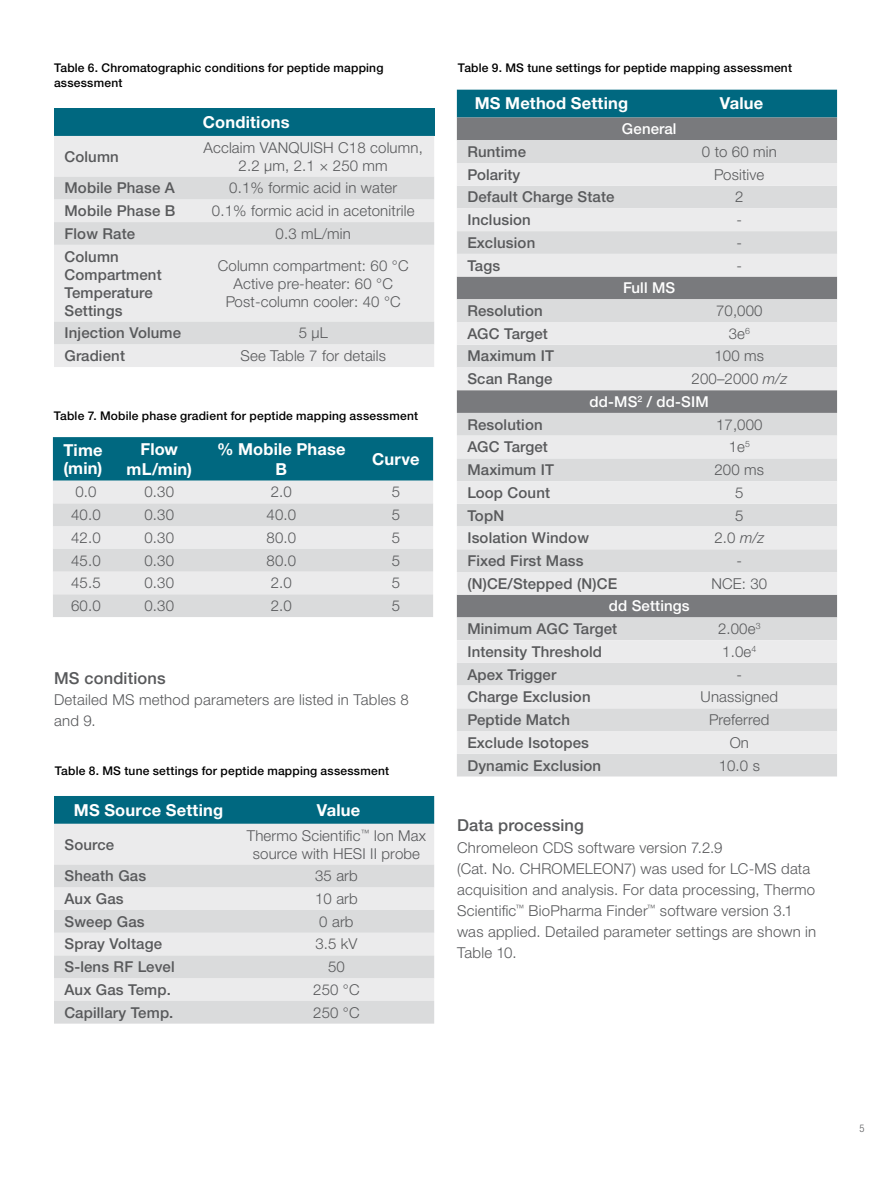
<style>
.page{position:relative;width:893px;height:1187px;background:#fff}
.page>*{position:absolute;margin:0;border:0;box-sizing:border-box;transform-origin:0 0}
.t1{font:700 16.5px/19.8px "Helvetica Neue LTW1 G";letter-spacing:.01em;color:#fff;text-align:center}
.t2{font:500 16.5px "Helvetica Neue LTW1 G";letter-spacing:.01em;color:#58595b}
.t3{font:300 15px/21px "Helvetica Neue LTW1 G";letter-spacing:.01em;color:#58595b;text-align:center}
.t4{font:500 15px/18px "Helvetica Neue LTW1 G";letter-spacing:.01em;color:#58595b}
.t5{font:500 15px/22.6px "Helvetica Neue LTW1 G";letter-spacing:.01em;color:#fff}
.t6{font:500 12px/15.8px "Helvetica Neue LTW1 G";letter-spacing:.02em;color:#000}
.t7{font:300 condensed 10.5px "Helvetica Neue LTW1 G";color:#58595b}
.s1{font-weight:300;color:#58595b}
.s2{font-weight:300;font-style:italic;color:#58595b}
.s3{font-style:italic}
</style>
<div class="page">
<div style="left:53px;top:437px;width:380px;height:43px;background:#006880"></div>
<div style="left:53px;top:480px;width:380px;height:23px;background:#ebebec"></div>
<svg style="left:53px;top:503px;width:380px;height:114px;background:#e0e1e2"></svg>
<div style="left:54px;top:108px;width:380px;height:28px;background:#006880"></div>
<div style="left:54px;top:136px;width:380px;height:231px;background:#ebebec"></div>
<svg style="left:54px;top:177px;width:380px;height:167px;background:#e4e4e5"></svg>
<div style="left:54px;top:796px;width:380px;height:27px;background:#006880"></div>
<div style="left:54px;top:823px;width:380px;height:41px;background:#ebebec"></div>
<svg style="left:54px;top:864px;width:380px;height:159px;background:#e1e2e3"></svg>
<div style="left:457px;top:90px;width:380px;height:27px;background:#006880"></div>
<div style="left:457px;top:117px;width:380px;height:23px;background:#797a7d"></div>
<div style="left:457px;top:140px;width:380px;height:636px;background:#dadbdc"></div>
<svg style="left:457px;top:163px;width:380px;height:590px;background:#d7d7d8"></svg>
<p class="t6" style="left:54px;top:59px;width:331px">Table 6. Chromatographic conditions for peptide mapping assessment</p>
<p class="t1" style="left:203px;top:112px;width:88px">Conditions</p>
<p class="t4" style="left:64px;top:147px;width:56px">Column</p>
<p class="t3" style="left:204px;top:138px;width:221px;line-height:18px">Acclaim VANQUISH C18 column,<br>2.2 μm, 2.1 × 250 mm</p>
<p class="t4" style="left:64px;top:179px;width:112px">Mobile Phase A</p>
<p class="t3" style="left:229px;top:177px;width:169px">0.1% formic acid in water</p>
<p class="t4" style="left:64px;top:202px;width:112px">Mobile Phase B</p>
<p class="t3" style="left:212px;top:200px;width:204px">0.1% formic acid in acetonitrile</p>
<p class="t4" style="left:64px;top:224px;width:72px">Flow Rate</p>
<p class="t3" style="left:276px;top:223px;width:77px">0.3 mL/min</p>
<p class="t4" style="left:64px;top:247px;width:99px">Column<br>Compartment<br>Temperature<br>Settings</p>
<p class="t3" style="left:218px;top:256px;width:192px;line-height:18px">Column compartment: 60 °C<br>Active pre-heater: 60 °C<br>Post-column cooler: 40 °C</p>
<p class="t4" style="left:65px;top:324px;width:118px">Injection Volume</p>
<p class="t3" style="left:299px;top:322px;width:31px">5 µL</p>
<p class="t4" style="left:65px;top:347px;width:62px">Gradient</p>
<p class="t3" style="left:240px;top:345px;width:147px">See Table 7 for details</p>
<p class="t6" style="left:54px;top:407px;width:366px">Table 7. Mobile phase gradient for peptide mapping assessment</p>
<p class="t1" style="left:63px;top:441px;width:41px;line-height:18px;text-align:left">Time (min)</p>
<p class="t1" style="left:127px;top:439px;width:67px">Flow mL/min)</p>
<p class="t1" style="left:217px;top:439px;width:130px">% Mobile Phase<br>B</p>
<p class="t1" style="left:372px;top:449px;width:49px">Curve</p>
<p class="t3" style="left:75px;top:481px;width:23px">0.0</p>
<p class="t3" style="left:144px;top:481px;width:31px">0.30</p>
<p class="t3" style="left:271px;top:481px;width:23px">2.0</p>
<p class="t3" style="left:392px;top:481px;width:10px">5</p>
<p class="t3" style="left:71px;top:504px;width:31px">40.0</p>
<p class="t3" style="left:144px;top:504px;width:31px">0.30</p>
<p class="t3" style="left:267px;top:504px;width:31px">40.0</p>
<p class="t3" style="left:392px;top:504px;width:10px">5</p>
<p class="t3" style="left:71px;top:527px;width:31px">42.0</p>
<p class="t3" style="left:144px;top:527px;width:31px">0.30</p>
<p class="t3" style="left:267px;top:527px;width:31px">80.0</p>
<p class="t3" style="left:392px;top:527px;width:10px">5</p>
<p class="t3" style="left:71px;top:549px;width:31px">45.0</p>
<p class="t3" style="left:144px;top:549px;width:31px">0.30</p>
<p class="t3" style="left:267px;top:549px;width:31px">80.0</p>
<p class="t3" style="left:392px;top:549px;width:10px">5</p>
<p class="t3" style="left:71px;top:572px;width:31px">45.5</p>
<p class="t3" style="left:144px;top:572px;width:31px">0.30</p>
<p class="t3" style="left:271px;top:572px;width:23px">2.0</p>
<p class="t3" style="left:392px;top:572px;width:10px">5</p>
<p class="t3" style="left:71px;top:595px;width:31px">60.0</p>
<p class="t3" style="left:144px;top:595px;width:31px">0.30</p>
<p class="t3" style="left:271px;top:595px;width:23px">2.0</p>
<p class="t3" style="left:392px;top:595px;width:10px">5</p>
<p class="t2" style="left:54px;top:668px;width:113px">MS conditions</p>
<p class="t3" style="left:54px;top:689px;width:356px;text-align:left">Detailed MS method parameters are listed in Tables 8 and 9.</p>
<p class="t6" style="left:55px;top:762px;width:336px">Table 8. MS tune settings for peptide mapping assessment</p>
<p class="t1" style="left:74px;top:799px;width:151px">MS Source Setting</p>
<p class="t1" style="left:317px;top:799px;width:45px">Value</p>
<p class="t4" style="left:64px;top:835px;width:51px">Source</p>
<p class="t3" style="left:247px;top:826px;width:181px;line-height:18px">Thermo Scientific<sup>™</sup> Ion Max source with HESI II probe</p>
<p class="t4" style="left:64px;top:866px;width:83px">Sheath Gas</p>
<p class="t3" style="left:315px;top:865px;width:44px">35 arb</p>
<p class="t4" style="left:64px;top:889px;width:61px">Aux Gas</p>
<p class="t3" style="left:315px;top:888px;width:44px">10 arb</p>
<p class="t4" style="left:64px;top:912px;width:82px">Sweep Gas</p>
<p class="t3" style="left:319px;top:910px;width:36px">0 arb</p>
<p class="t4" style="left:64px;top:935px;width:99px">Spray Voltage</p>
<p class="t3" style="left:315px;top:933px;width:44px">3.5 kV</p>
<p class="t4" style="left:64px;top:957px;width:112px">S-lens RF Level</p>
<p class="t3" style="left:328px;top:956px;width:18px">50</p>
<p class="t4" style="left:64px;top:980px;width:108px">Aux Gas Temp.</p>
<p class="t3" style="left:313px;top:978px;width:48px">250 °C</p>
<p class="t4" style="left:64px;top:1003px;width:110px">Capillary Temp.</p>
<p class="t3" style="left:313px;top:1001px;width:48px">250 °C</p>
<p class="t6" style="left:458px;top:59px;width:336px">Table 9. MS tune settings for peptide mapping assessment</p>
<p class="t1" style="left:475px;top:94px;width:155px">MS Method Setting</p>
<p class="t1" style="left:720px;top:94px;width:45px">Value</p>
<p class="t5" style="left:622px;top:118px;width:56px">General</p>
<p class="t4" style="left:467px;top:143px;width:60px">Runtime</p>
<p class="t3" style="left:702px;top:141px;width:76px">0 to 60 min</p>
<p class="t4" style="left:467px;top:165px;width:55px">Polarity</p>
<p class="t3" style="left:714px;top:164px;width:52px">Positive</p>
<p class="t4" style="left:467px;top:188px;width:148px">Default Charge State</p>
<p class="t3" style="left:735px;top:186px;width:10px">2</p>
<p class="t4" style="left:467px;top:211px;width:65px">Inclusion</p>
<p class="t3" style="left:736px;top:209px;width:7px">-</p>
<p class="t4" style="left:467px;top:233px;width:69px">Exclusion</p>
<p class="t3" style="left:736px;top:232px;width:7px">-</p>
<p class="t4" style="left:467px;top:256px;width:34px">Tags</p>
<p class="t3" style="left:736px;top:255px;width:7px">-</p>
<p class="t5" style="left:623px;top:276px;width:54px">Full MS</p>
<p class="t4" style="left:467px;top:302px;width:77px">Resolution</p>
<p class="t3" style="left:716px;top:300px;width:48px">70,000</p>
<p class="t4" style="left:467px;top:324px;width:82px">AGC Target</p>
<p class="t3" style="left:729px;top:323px;width:23px">3e<sup>6</sup></p>
<p class="t4" style="left:467px;top:347px;width:88px">Maximum IT</p>
<p class="t3" style="left:714px;top:345px;width:51px">100 ms</p>
<p class="t4" style="left:467px;top:370px;width:87px">Scan Range</p>
<p class="t5" style="left:590px;top:367px;width:199px;text-indent:102px"><span class="s1">200–2000</span> <span class="s2">m/z </span>dd-MS<sup>2</sup> / dd-SIM</p>
<p class="t4" style="left:467px;top:415px;width:77px">Resolution</p>
<p class="t3" style="left:716px;top:414px;width:48px">17,000</p>
<p class="t4" style="left:467px;top:438px;width:82px">AGC Target</p>
<p class="t3" style="left:729px;top:436px;width:23px">1e<sup>5</sup></p>
<p class="t4" style="left:467px;top:461px;width:88px">Maximum IT</p>
<p class="t3" style="left:714px;top:459px;width:51px">200 ms</p>
<p class="t4" style="left:467px;top:483px;width:84px">Loop Count</p>
<p class="t3" style="left:735px;top:482px;width:10px">5</p>
<p class="t4" style="left:467px;top:506px;width:38px">TopN</p>
<p class="t3" style="left:735px;top:504px;width:10px">5</p>
<p class="t4" style="left:467px;top:529px;width:123px">Isolation Window</p>
<p class="t3" style="left:714px;top:527px;width:51px">2.0 <span class="s3">m/z</span></p>
<p class="t4" style="left:467px;top:551px;width:118px">Fixed First Mass</p>
<p class="t3" style="left:736px;top:550px;width:7px">-</p>
<p class="t4" style="left:467px;top:574px;width:151px">(N)CE/Stepped (N)CE</p>
<p class="t3" style="left:711px;top:572px;width:57px">NCE: 30</p>
<p class="t5" style="left:609px;top:594px;width:82px">dd Settings</p>
<p class="t4" style="left:467px;top:619px;width:151px">Minimum AGC Target</p>
<p class="t3" style="left:718px;top:618px;width:44px">2.00e<sup>3</sup></p>
<p class="t4" style="left:467px;top:642px;width:136px">Intensity Threshold</p>
<p class="t3" style="left:722px;top:641px;width:36px">1.0e<sup>4</sup></p>
<p class="t4" style="left:467px;top:665px;width:90px">Apex Trigger</p>
<p class="t3" style="left:736px;top:663px;width:7px">-</p>
<p class="t4" style="left:467px;top:688px;width:125px">Charge Exclusion</p>
<p class="t3" style="left:701px;top:686px;width:79px">Unassigned</p>
<p class="t4" style="left:467px;top:710px;width:104px">Peptide Match</p>
<p class="t3" style="left:709px;top:709px;width:62px">Preferred</p>
<p class="t4" style="left:467px;top:733px;width:123px">Exclude Isotopes</p>
<p class="t3" style="left:730px;top:731px;width:21px">On</p>
<p class="t4" style="left:467px;top:756px;width:135px">Dynamic Exclusion</p>
<p class="t3" style="left:719px;top:754px;width:43px">10.0 s</p>
<p class="t2" style="left:457px;top:815px;width:128px">Data processing</p>
<p class="t3" style="left:457px;top:836px;width:361px;text-align:left">Chromeleon CDS software version 7.2.9<br>(Cat. No. CHROMELEON7) was used for LC-MS data acquisition and analysis. For data processing, Thermo Scientific<sup>™</sup> BioPharma Finder<sup>™</sup> software version 3.1 was applied. Detailed parameter settings are shown in Table 10.</p>
<p class="t7" style="left:859px;top:1122px;width:7px">5</p>
</div>
